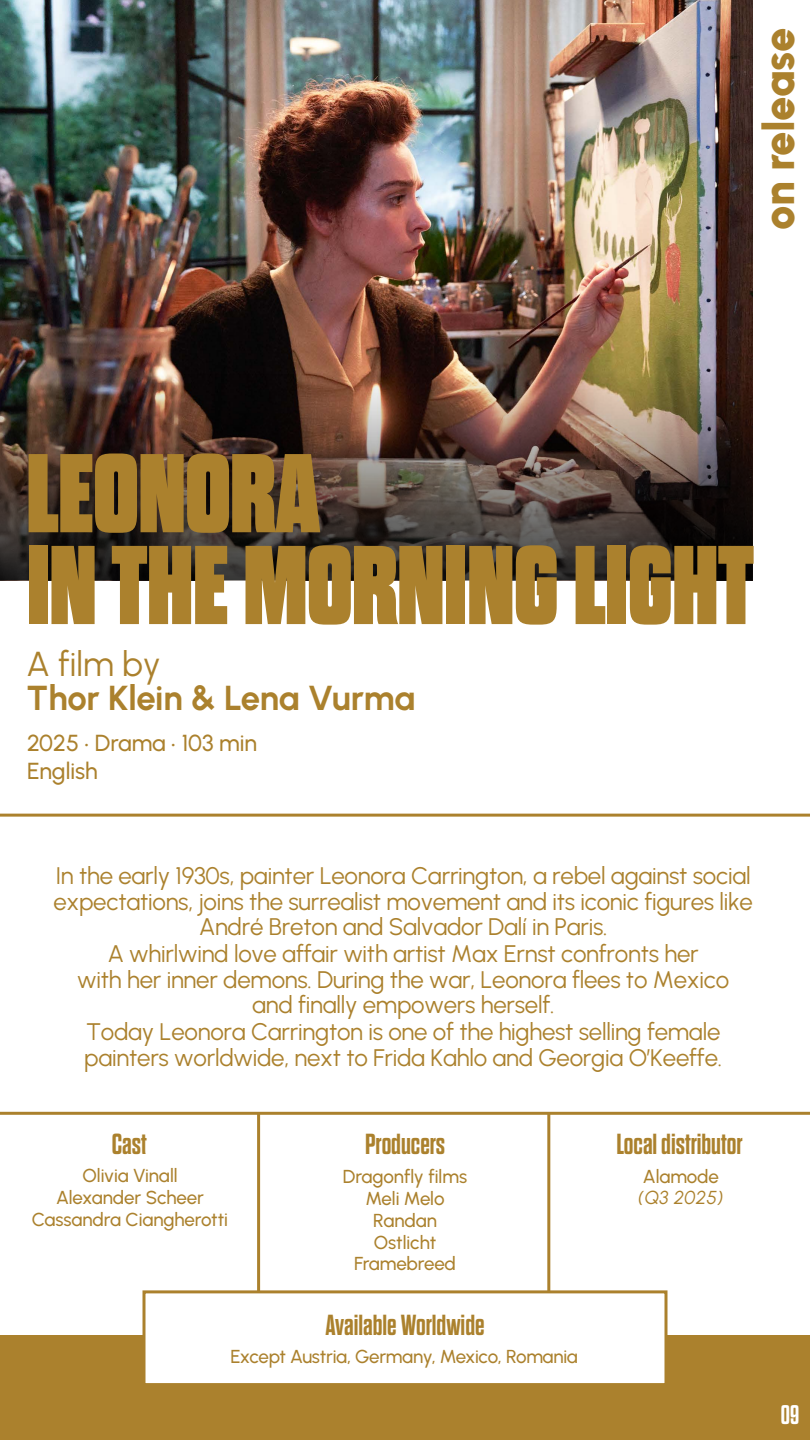
<style>
.page{position:relative;width:810px;height:1440px;background:#fff}
.page>*{position:absolute;margin:0;border:0;box-sizing:border-box;transform-origin:0 0}
.t1{font:800 111.68px/91.8px "Dharma Gothic E";color:#ab812d}
.t2{font:900 43.5px "Urbanist";letter-spacing:-.01em;color:#ab812d}
.t3{font:700 34.65px "Urbanist";letter-spacing:-.01em;color:#ab812d}
.t4{font:34.65px "Urbanist";color:#ab812d}
.t5{font:700 29.03px "Dharma Gothic E";color:#ab812d}
.t6{font:700 26.92px "Dharma Gothic E";color:#fff}
.t7{font:24px/26px "Urbanist";letter-spacing:-.01em;color:#ab812d;text-align:center}
.t8{font:500 23.17px/27.8px "Urbanist";color:#ab812d}
.t9{font:500 18.75px/21.8px "Urbanist";letter-spacing:-.01em;color:#ab812d;text-align:center}
.t10{font:italic 18.75px "Urbanist";letter-spacing:.02em;color:#ab812d}
</style>
<div class="page">
<img style="left:0;top:0;width:753px;height:374px">
<img style="left:0;top:374px;width:753px;height:66px">
<div style="left:0;top:1336px;width:810px;height:104px;background:#ab812d"></div>
<hr style="left:0;top:1112px;width:810px;height:3px;background:#ab812d">
<svg style="left:0;top:440px;width:753px;height:140px;background:#3a302c"></svg>
<div style="left:142px;top:1290px;width:526px;height:96px;background:#fff;border:3px solid #ab812d"></div>
<hr style="left:547px;top:1113px;width:3px;height:179px;background:#ab812d">
<hr style="left:257px;top:1114px;width:3px;height:179px;background:#ab812d">
<hr style="left:0;top:814px;width:810px;height:3px;background:#ab812d">
<h2 class="t2" style="left:748px;top:230px;width:204px;rotate:-90deg">on release</h2>
<h1 class="t1" style="left:27px;top:451px;width:729px">LEONORA<br>IN THE MORNING LIGHT</h1>
<h3 class="t4" style="left:27px;top:641px;width:136px">A film by</h3>
<h3 class="t3" style="left:27px;top:674px;width:390px">Thor Klein &amp; Lena Vurma</h3>
<p class="t8" style="left:27px;top:728px;width:231px">2025 <sup>.</sup> Drama <sup>.</sup> 103 min<br>English</p>
<p class="t7" style="left:53px;top:862px;width:701px">In the early 1930s, painter Leonora Carrington, a rebel against social expectations, joins the surrealist movement and its iconic figures like André Breton and Salvador Dalí in Paris.<br>A whirlwind love affair with artist Max Ernst confronts her<br>with her inner demons. During the war, Leonora flees to Mexico<br>and finally empowers herself.<br>Today Leonora Carrington is one of the highest selling female painters worldwide, next to Frida Kahlo and Georgia O’Keeffe.</p>
<p class="t5" style="left:112px;top:1129px;width:37px">Cast</p>
<p class="t5" style="left:365px;top:1129px;width:82px">Producers</p>
<p class="t5" style="left:616px;top:1129px;width:128px">Local distributor</p>
<p class="t9" style="left:32px;top:1164px;width:198px">Olivia Vinall<br>Alexander Scheer<br>Cassandra Ciangherotti</p>
<p class="t9" style="left:343px;top:1165px;width:126px">Dragonfly films<br>Meli Melo<br>Randan<br>Ostlicht<br>Framebreed</p>
<p class="t9" style="left:643px;top:1165px;width:78px">Alamode</p>
<p class="t10" style="left:638px;top:1185px;width:87px">(Q3 2025)</p>
<p class="t5" style="left:325px;top:1310px;width:161px">Available Worldwide</p>
<p class="t9" style="left:231px;top:1345px;width:349px">Except Austria, Germany, Mexico, Romania</p>
<p class="t6" style="left:781px;top:1401px;width:20px">09</p>
</div>
